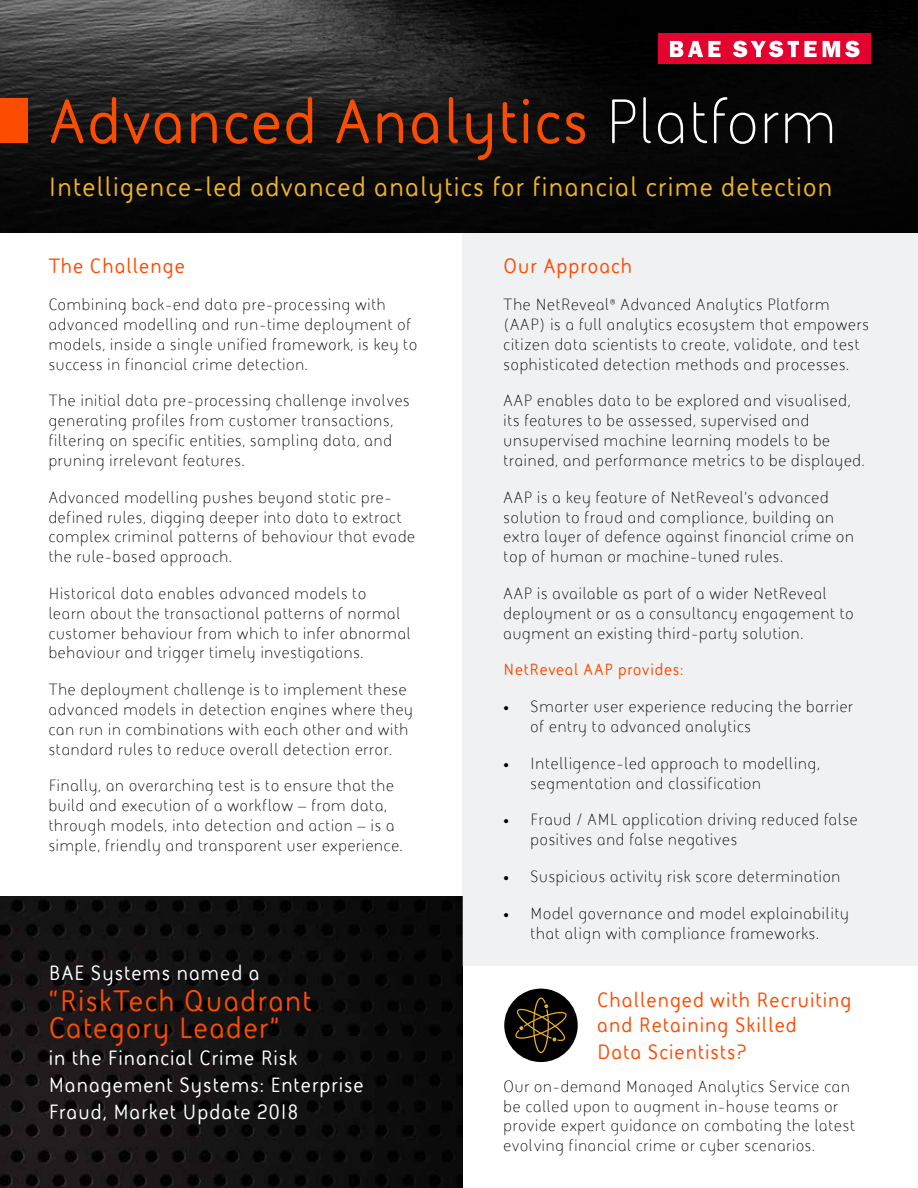
<style>
.page{position:relative;width:918px;height:1188px;background:#fff}
.page>*{position:absolute;margin:0;border:0;box-sizing:border-box;transform-origin:0 0}
.t1{font:700 63.9px "BAE Systems";letter-spacing:.03em;color:#fc4c02}
.t2{font:700 30px/27px "BAE Systems";letter-spacing:.05em;color:#fc4c02}
.t3{font:700 27px "BAE Systems";letter-spacing:.05em;color:#f0b323}
.t4{font:700 21px/27px "BAE Systems";letter-spacing:.05em;color:#fff}
.t5{font:700 21px/26.1px "BAE Systems";letter-spacing:.05em;color:#fc4c02}
.t6{font:16.5px/19.8px "BAE Systems";letter-spacing:.05em;color:#000}
.t7{font:16.5px/19.8px "BAE Systems";letter-spacing:.05em;color:#080000}
.t8{font:700 16.5px "BAE Systems";letter-spacing:.05em;color:#fc4c02}
.s1{font-weight:400;color:#fff}
</style>
<div class="page">
<img style="left:0;top:897px;width:462px;height:291px">
<div style="left:462px;top:217px;width:456px;height:748px;background:#f0f1f2"></div>
<img style="left:0;top:0;width:918px;height:232px">
<div style="left:0;top:99px;width:27px;height:44px;background:#fc4c02"></div>
<div style="left:658px;top:33px;width:212px;height:30px;background:#e4032e"></div>
<svg style="left:823px;top:41px;width:37px;height:16px"></svg>
<svg style="left:733px;top:41px;width:84px;height:16px"></svg>
<svg style="left:670px;top:41px;width:51px;height:16px"></svg>
<div style="left:504px;top:989px;width:74px;height:73px;background:#000;border-radius:50%"></div>
<svg style="left:515px;top:998px;width:53px;height:55px"></svg>
<h1 class="t1" style="left:49px;top:78px;width:789px">Advanced Analytics <span class="s1">Platform</span></h1>
<h3 class="t3" style="left:49px;top:169px;width:785px">Intelligence-led advanced analytics for financial crime detection</h3>
<p class="t5" style="left:49px;top:253px;width:138px">The Challenge</p>
<p class="t6" style="left:49px;top:294px;width:370px">Combining back-end data pre-processing with advanced modelling and run-time deployment of models, inside a single unified framework, is key to success in financial crime detection.</p>
<p class="t6" style="left:49px;top:391px;width:362px">The initial data pre-processing challenge involves generating profiles from customer transactions, filtering on specific entities, sampling data, and pruning irrelevant features.</p>
<p class="t6" style="left:49px;top:487px;width:368px">Advanced modelling pushes beyond static pre&shy;defined rules, digging deeper into data to extract complex criminal patterns of behaviour that evade the rule-based approach.</p>
<p class="t6" style="left:49px;top:583px;width:363px">Historical data enables advanced models to<br>learn about the transactional patterns of normal customer behaviour from which to infer abnormal behaviour and trigger timely investigations.</p>
<p class="t6" style="left:49px;top:679px;width:366px">The deployment challenge is to implement these advanced models in detection engines where they can run in combinations with each other and with standard rules to reduce overall detection error.</p>
<p class="t6" style="left:49px;top:775px;width:356px">Finally, an overarching test is to ensure that the build and execution of a workflow – from data, through models, into detection and action – is a simple, friendly and transparent user experience.</p>
<p class="t4" style="left:49px;top:958px;width:212px">BAE Systems named a</p>
<h2 class="t2" style="left:49px;top:986px;width:264px">“RiskTech Quadrant<br>Category Leader”</h2>
<p class="t4" style="left:49px;top:1044px;width:316px">in the Financial Crime Risk<br>Management Systems: Enterprise<br>Fraud, Market Update 2018</p>
<p class="t5" style="left:504px;top:253px;width:130px">Our Approach</p>
<p class="t6" style="left:504px;top:294px;width:367px">The NetReveal<sup>®</sup> Advanced Analytics Platform (AAP) is a full analytics ecosystem that empowers citizen data scientists to create, validate, and test sophisticated detection methods and processes.</p>
<p class="t6" style="left:504px;top:391px;width:363px">AAP enables data to be explored and visualised, its features to be assessed, supervised and unsupervised machine learning models to be trained, and performance metrics to be displayed.</p>
<p class="t6" style="left:504px;top:487px;width:352px">AAP is a key feature of NetReveal’s advanced solution to fraud and compliance, building an extra layer of defence against financial crime on top of human or machine-tuned rules.</p>
<p class="t6" style="left:504px;top:583px;width:352px">AAP is available as part of a wider NetReveal deployment or as a consultancy engagement to augment an existing third-party solution.</p>
<p class="t8" style="left:504px;top:659px;width:181px">NetReveal AAP provides:</p>
<p class="t6" style="left:531px;top:696px;width:324px;text-indent:-27px">• Smarter user experience reducing the barrier of entry to advanced analytics</p>
<p class="t6" style="left:531px;top:753px;width:291px;text-indent:-27px">• Intelligence-led approach to modelling, segmentation and classification</p>
<p class="t6" style="left:531px;top:809px;width:328px;text-indent:-27px">• Fraud / AML application driving reduced false positives and false negatives</p>
<p class="t6" style="left:504px;top:866px;width:338px">• Suspicious activity risk score determination</p>
<p class="t6" style="left:504px;top:903px;width:347px;text-align:center">• Model governance and model explainability that align with compliance frameworks.</p>
<p class="t5" style="left:597px;top:986px;width:256px">Challenged with Recruiting and Retaining Skilled<br>Data Scientists?</p>
<p class="t7" style="left:504px;top:1076px;width:353px">Our on-demand Managed Analytics Service can be called upon to augment in-house teams or provide expert guidance on combating the latest evolving financial crime or cyber scenarios.</p>
</div>
